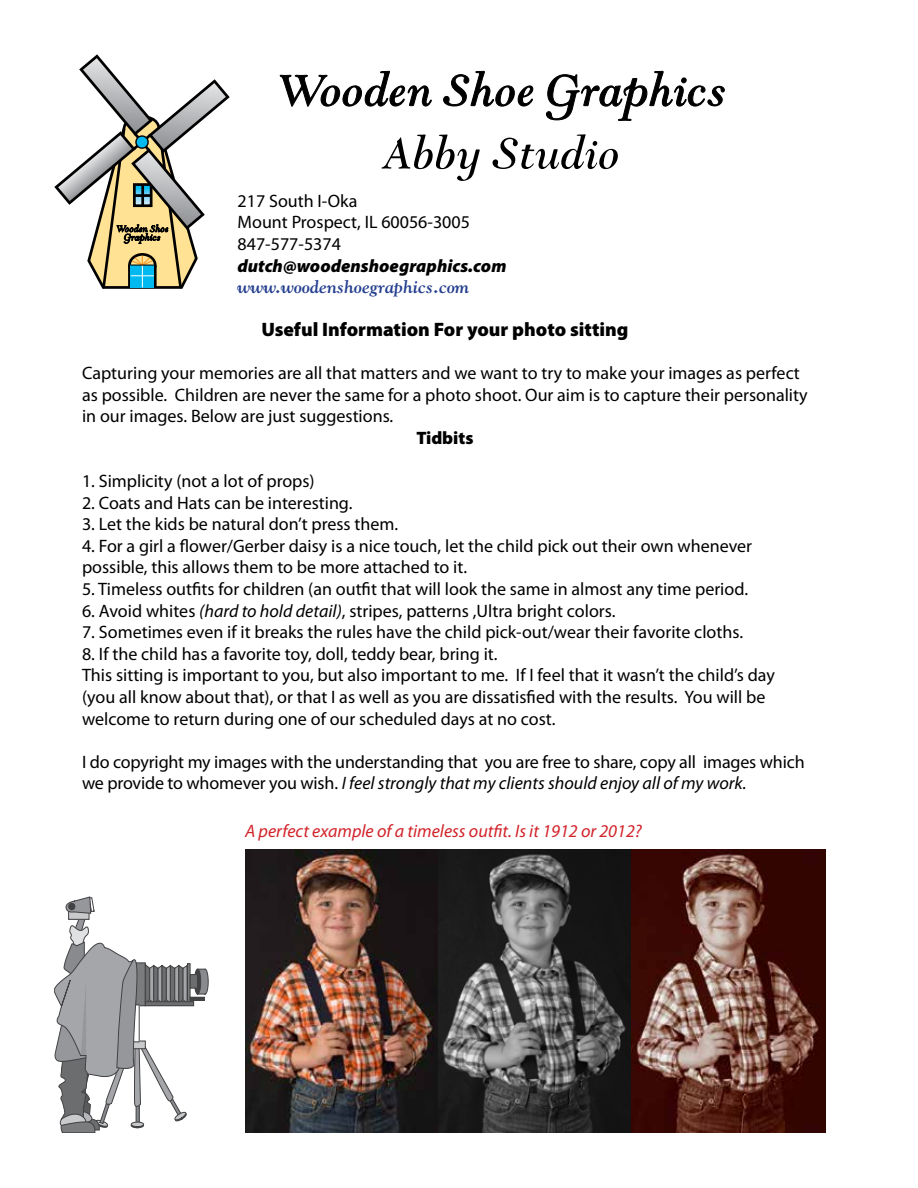
<style>
.page{position:relative;width:918px;height:1188px;background:#fff}
.page>*{position:absolute;margin:0;border:0;box-sizing:border-box;transform-origin:0 0}
.t1{font:italic 52.5px/63px "Goudy Modern MT Std";color:#000;text-align:center}
.t2{font:900 19.5px "Myriad Pro";color:#000}
.t3{font:18px/21.6px "Myriad Pro";color:#000}
.t4{font:italic 18px "Myriad Pro";color:#d2232a}
.t5{font:italic 900 18px "Myriad Pro";color:#000}
.t6{font:italic 700 18px "Goudy Std";color:#25408f}
.t7{font:900 18px "Myriad Pro";color:#000}
.s1{font-style:italic}
</style>
<div class="page">
<svg style="left:54px;top:54px;width:176px;height:235px"></svg>
<svg style="left:279px;top:71px;width:153px;height:36px"></svg>
<svg style="left:443px;top:71px;width:91px;height:36px"></svg>
<svg style="left:546px;top:71px;width:179px;height:50px"></svg>
<div style="left:187px;top:964px;width:3px;height:38px;border:1px solid #424244"></div>
<hr style="left:145px;top:1002px;width:49px;height:4px;background:#6b6d6f">
<div style="left:145px;top:1001px;width:49px;height:5px;border:1px solid #424244"></div>
<div style="left:190px;top:997px;width:14px;height:4px;border:1px solid #424244"></div>
<svg style="left:194px;top:969px;width:14px;height:26px"></svg>
<div style="left:190px;top:975px;width:8px;height:13px;background:#6b6d6f"></div>
<div style="left:190px;top:974px;width:8px;height:14px;border:1px solid #424244"></div>
<svg style="left:54px;top:897px;width:134px;height:236px"></svg>
<img style="left:245px;top:850px;width:580px;height:282px">
<h1 class="t1" style="left:275px;top:60px;width:453px">Wooden Shoe Graphics<br>Abby Studio</h1>
<p class="t3" style="left:238px;top:190px;width:234px">217 South I-Oka<br>Mount Prospect, IL 60056-3005<br>847-577-5374</p>
<p class="t5" style="left:238px;top:255px;width:270px">dutch@woodenshoegraphics.com</p>
<p class="t6" style="left:238px;top:276px;width:233px">www.woodenshoegraphics.com</p>
<p class="t2" style="left:261px;top:318px;width:369px">Useful Information For your photo sitting</p>
<p class="t3" style="left:82px;top:362px;width:727px">Capturing your memories are all that matters and we want to try to make your images as perfect as possible. Children are never the same for a photo shoot. Our aim is to capture their personality in our images. Below are just suggestions.</p>
<p class="t7" style="left:416px;top:427px;width:59px">Tidbits</p>
<p class="t3" style="left:82px;top:470px;width:234px">1. Simplicity (not a lot of props)</p>
<p class="t3" style="left:82px;top:492px;width:272px">2. Coats and Hats can be interesting.</p>
<p class="t3" style="left:82px;top:514px;width:318px">3. Let the kids be natural don’t press them.</p>
<p class="t3" style="left:82px;top:535px;width:672px">4. For a girl a flower/Gerber daisy is a nice touch, let the child pick out their own whenever possible, this allows them to be more attached to it.</p>
<p class="t3" style="left:82px;top:578px;width:668px">5. Timeless outfits for children (an outfit that will look the same in almost any time period.</p>
<p class="t3" style="left:82px;top:600px;width:535px">6. Avoid whites <span class="s1">(hard to hold detail)</span>, stripes, patterns ,Ultra bright colors.</p>
<p class="t3" style="left:82px;top:622px;width:663px">7. Sometimes even if it breaks the rules have the child pick-out/wear their favorite cloths.</p>
<p class="t3" style="left:82px;top:643px;width:694px">8. If the child has a favorite toy, doll, teddy bear, bring it.<br>This sitting is important to you, but also important to me. If I feel that it wasn’t the child’s day (you all know about that), or that I as well as you are dissatisfied with the results. You will be welcome to return during one of our scheduled days at no cost.</p>
<p class="t3" style="left:82px;top:751px;width:724px">I do copyright my images with the understanding that you are free to share, copy all images which we provide to whomever you wish. <span class="s1">I feel strongly that my clients should enjoy all of my work.</span></p>
<p class="t4" style="left:245px;top:821px;width:398px">A perfect example of a timeless outfit. Is it 1912 or 2012?</p>
</div>
